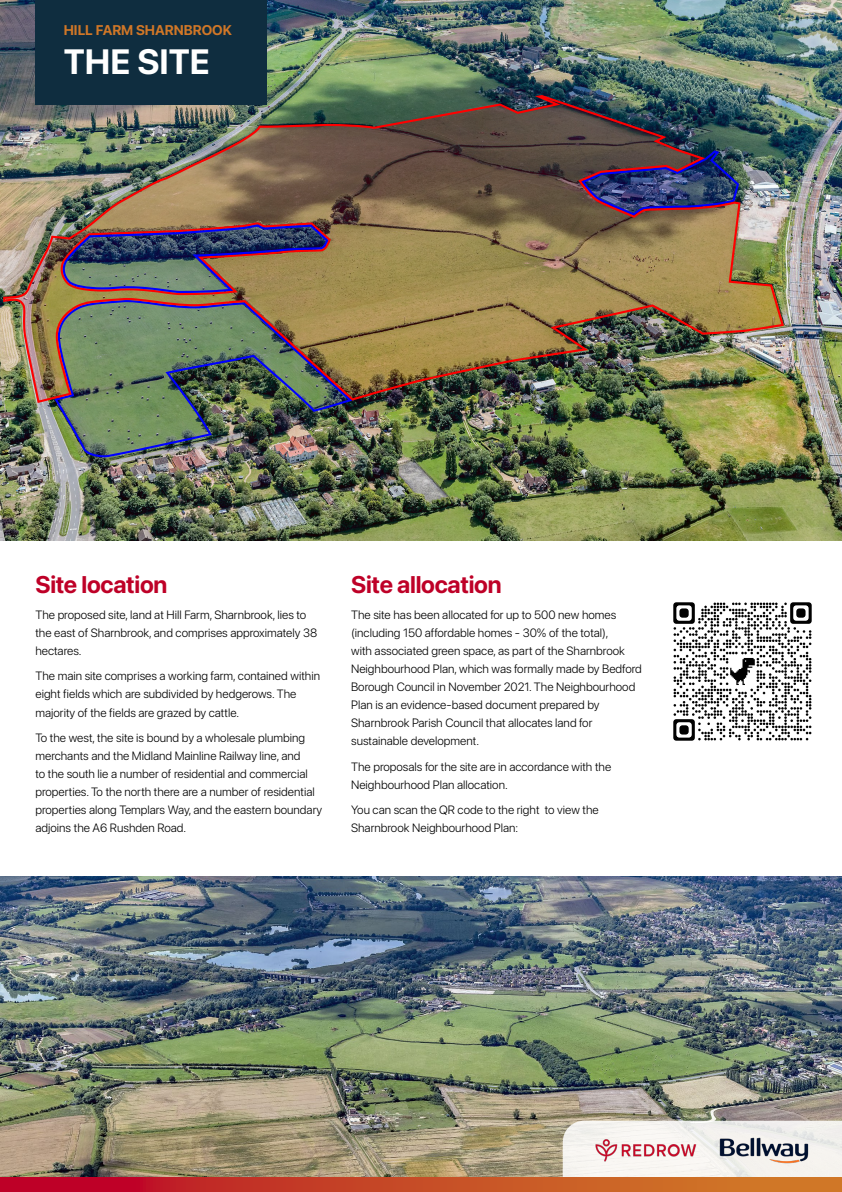
<style>
.page{position:relative;width:842px;height:1192px;background:#fff}
.page>*{position:absolute;margin:0;border:0;box-sizing:border-box;transform-origin:0 0}
.t1{font:35px "SF Pro";color:#fff}
.t2{font:24px "SF Pro";letter-spacing:-.01em;color:#be0027}
.t3{font:14px "SF Pro";color:#d17727}
.t4{font:12px/18px "SF Pro";color:#000}
</style>
<div class="page">
<img style="left:0;top:0;width:842px;height:540px">
<img style="left:54px;top:403px;width:299px;height:54px">
<img style="left:3px;top:95px;width:781px;height:308px">
<img style="left:60px;top:225px;width:268px;height:68px">
<img style="left:0;top:877px;width:842px;height:300px">
<div style="left:35px;top:0;width:231px;height:105px;background:#0f2d3f"></div>
<img style="left:673px;top:602px;width:139px;height:139px">
<svg style="left:563px;top:1121px;width:279px;height:56px"></svg>
<svg style="left:0;top:1177px;width:842px;height:15px;background:#c64426"></svg>
<img style="left:710px;top:1125px;width:104px;height:43px">
<img style="left:591px;top:1125px;width:112px;height:47px">
<p class="t3" style="left:64px;top:22px;width:170px">HILL FARM SHARNBROOK</p>
<h1 class="t1" style="left:64px;top:41px;width:148px">THE SITE</h1>
<h2 class="t2" style="left:35px;top:571px;width:134px">Site location</h2>
<p class="t4" style="left:35px;top:606px;width:283px">The proposed site, land at Hill Farm, Sharnbrook, lies to the east of Sharnbrook, and comprises approximately 38 hectares.</p>
<p class="t4" style="left:35px;top:667px;width:286px">The main site comprises a working farm, contained within eight fields which are subdivided by hedgerows. The majority of the fields are grazed by cattle.</p>
<p class="t4" style="left:35px;top:728px;width:288px">To the west, the site is bound by a wholesale plumbing merchants and the Midland Mainline Railway line, and<br>to the south lie a number of residential and commercial properties. To the north there are a number of residential properties along Templars Way, and the eastern boundary adjoins the A6 Rushden Road.</p>
<h2 class="t2" style="left:351px;top:571px;width:152px">Site allocation</h2>
<p class="t4" style="left:351px;top:606px;width:292px">The site has been allocated for up to 500 new homes (including 150 affordable homes - 30% of the total),<br>with associated green space, as part of the Sharnbrook Neighbourhood Plan, which was formally made by Bedford Borough Council in November 2021. The Neighbourhood Plan is an evidence-based document prepared by Sharnbrook Parish Council that allocates land for sustainable development.</p>
<p class="t4" style="left:351px;top:757px;width:262px">The proposals for the site are in accordance with the<br>Neighbourhood Plan allocation.</p>
<p class="t4" style="left:351px;top:800px;width:249px">You can scan the QR code to the right to view the<br>Sharnbrook Neighbourhood Plan:</p>
</div>
